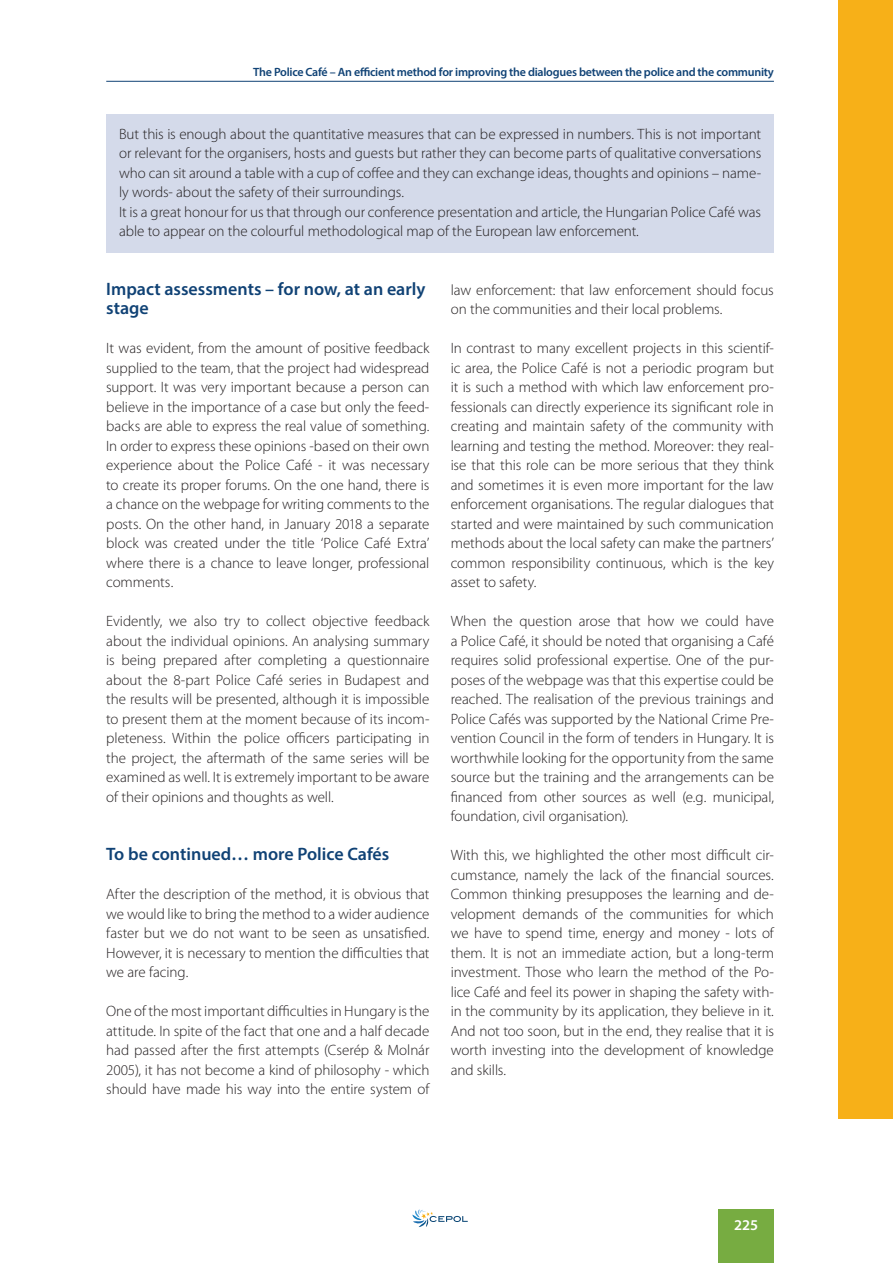
<style>
.page{position:relative;width:893px;height:1263px;background:#fff}
.page>*{position:absolute;margin:0;border:0;box-sizing:border-box;transform-origin:0 0}
.t1{font:600 18px/19.5px "Myriad Pro";color:#104275}
.t2{font:300 15px/19.5px "Myriad Pro";letter-spacing:-.005em;color:#231f20;text-align:justify}
.t3{font:600 15px "Myriad Pro";color:#fff}
.t4{font:600 12px "Myriad Pro";letter-spacing:-.02em;color:#104275}
</style>
<div class="page">
<div style="left:839px;top:0;width:54px;height:1118px;background:#f7b018"></div>
<svg style="left:412px;top:1209px;width:56px;height:18px"></svg>
<div style="left:719px;top:1210px;width:55px;height:53px;background:#77ac41"></div>
<hr style="left:106px;top:81px;width:668px;height:1px;background:#104275">
<div style="left:106px;top:115px;width:668px;height:99px;background:#d4daea"></div>
<div style="left:106px;top:193px;width:668px;height:60px;background:#d4daea"></div>
<p class="t4" style="left:253px;top:67px;width:522px">The Police Café – An efficient method for improving the dialogues between the police and the community</p>
<p class="t2" style="left:119px;top:125px;width:644px;text-align:left">But this is enough about the quantitative measures that can be expressed in numbers. This is not important or relevant for the organisers, hosts and guests but rather they can become parts of qualitative conversations who can sit around a table with a cup of coffee and they can exchange ideas, thoughts and opinions – name&shy;ly words- about the safety of their surroundings.<br>It is a great honour for us that through our conference presentation and article, the Hungarian Police Café was able to appear on the colourful methodological map of the European law enforcement.</p>
<p class="t1" style="left:106px;top:280px;width:321px">Impact assessments – for now, at an early stage</p>
<p class="t2" style="left:106px;top:339px;width:325px">It was evident, from the amount of positive feedback supplied to the team, that the project had widespread support. It was very important because a person can believe in the importance of a case but only the feed&shy;backs are able to express the real value of something.<br>In order to express these opinions -based on their own experience about the Police Café - it was necessary to create its proper forums. On the one hand, there is a chance on the webpage for writing comments to the posts. On the other hand, in January 2018 a separate block was created under the title ‘Police Café Extra’ where there is a chance to leave longer, professional comments.</p>
<p class="t2" style="left:106px;top:612px;width:325px">Evidently, we also try to collect objective feedback about the individual opinions. An analysing summary is being prepared after completing a questionnaire about the 8-part Police Café series in Budapest and the results will be presented, although it is impossible to present them at the moment because of its incom&shy;pleteness. Within the police officers participating in the project, the aftermath of the same series will be examined as well. It is extremely important to be aware of their opinions and thoughts as well.</p>
<p class="t1" style="left:106px;top:846px;width:285px">To be continued… more Police Cafés</p>
<p class="t2" style="left:106px;top:885px;width:325px">After the description of the method, it is obvious that we would like to bring the method to a wider audience faster but we do not want to be seen as unsatisfied.<br>However, it is necessary to mention the difficulties that we are facing.</p>
<p class="t2" style="left:106px;top:1002px;width:325px">One of the most important difficulties in Hungary is the attitude. In spite of the fact that one and a half decade had passed after the first attempts (Cserép &amp; Molnár 2005), it has not become a kind of philosophy - which should have made his way into the entire system of</p>
<p class="t2" style="left:451px;top:281px;width:325px">law enforcement: that law enforcement should focus on the communities and their local problems.</p>
<p class="t2" style="left:451px;top:339px;width:325px">In contrast to many excellent projects in this scientif&shy;ic area, the Police Café is not a periodic program but it is such a method with which law enforcement pro&shy;fessionals can directly experience its significant role in creating and maintain safety of the community with learning and testing the method. Moreover: they real&shy;ise that this role can be more serious that they think and sometimes it is even more important for the law enforcement organisations. The regular dialogues that started and were maintained by such communication methods about the local safety can make the partners’ common responsibility continuous, which is the key asset to safety.</p>
<p class="t2" style="left:451px;top:612px;width:325px">When the question arose that how we could have a Police Café, it should be noted that organising a Café requires solid professional expertise. One of the pur&shy;poses of the webpage was that this expertise could be reached. The realisation of the previous trainings and Police Cafés was supported by the National Crime Pre&shy;vention Council in the form of tenders in Hungary. It is worthwhile looking for the opportunity from the same source but the training and the arrangements can be financed from other sources as well (e.g. municipal, foundation, civil organisation).</p>
<p class="t2" style="left:451px;top:846px;width:325px">With this, we highlighted the other most difficult cir&shy;cumstance, namely the lack of the financial sources.<br>Common thinking presupposes the learning and de&shy;velopment demands of the communities for which we have to spend time, energy and money - lots of them. It is not an immediate action, but a long-term investment. Those who learn the method of the Po&shy;lice Café and feel its power in shaping the safety with&shy;in the community by its application, they believe in it.<br>And not too soon, but in the end, they realise that it is worth investing into the development of knowledge and skills.</p>
<p class="t3" style="left:734px;top:1219px;width:26px">225</p>
</div>
